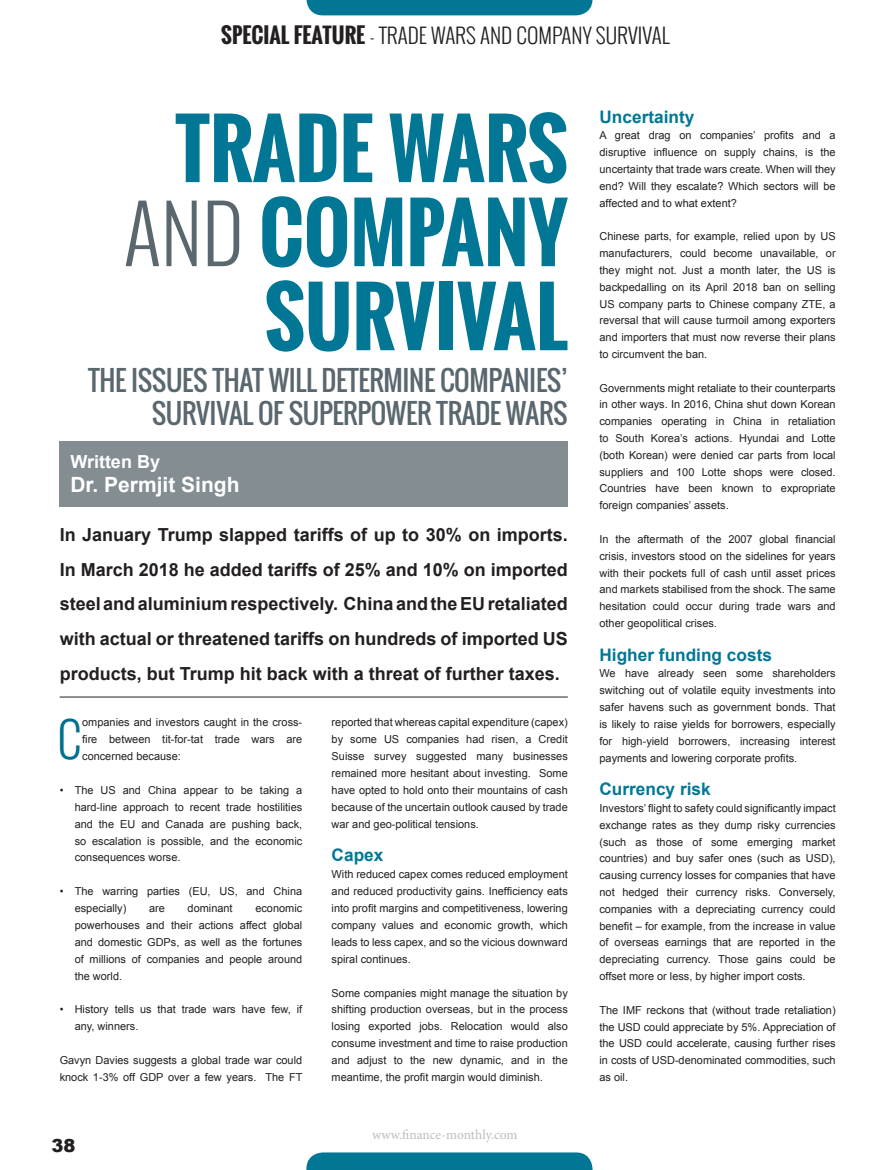
<style>
.page{position:relative;width:893px;height:1170px;background:#fff}
.page>*{position:absolute;margin:0;border:0;box-sizing:border-box;transform-origin:0 0}
.t1{font:700 78px/84px "Oswald";color:#017795;text-align:right}
.t2{font:300 48px "Oswald";color:#01708e}
.t3{font:27px/33px "Oswald";letter-spacing:-.015em;color:#5a676e;text-align:right}
.t4{font:300 21px "Oswald";color:#231f20}
.t5{font:700 21px "Arial";color:#fff}
.t6{font:700 18px/34.7px "Arial";color:#231f20;text-align:justify}
.t7{font:700 18px "Arial";color:#fff}
.t8{font:900 18px "Arial";color:#231f20}
.t9{font:700 17.25px "Arial";color:#017795}
.t10{font:13.5px "Minion Pro";letter-spacing:-.005em;color:#bcbdc0}
.t11{font:10.95px/16.8px "Arial";color:#231f20;text-align:justify}
.s1{font-weight:700}
.s2{font-weight:300;color:#5a676e}
</style>
<div class="page">
<svg style="left:306px;top:1152px;width:286px;height:17px;background:#0d7d9a"></svg>
<div style="left:306px;top:0;width:286px;height:15px;background:#017795"></div>
<div style="left:60px;top:441px;width:508px;height:66px;background:#838d92"></div>
<hr style="left:60px;top:696px;width:508px;height:1px;background:#231f20">
<h3 class="t4" style="left:221px;top:20px;width:450px"><span class="s1">SPECIAL FEATURE</span> - TRADE WARS AND COMPANY SURVIVAL</h3>
<h1 class="t1" style="left:124px;top:107px;width:445px">TRADE WARS<br><span class="s2">AND</span> COMPANY<br>SURVIVAL</h1>
<h3 class="t3" style="left:88px;top:364px;width:481px">THE ISSUES THAT WILL DETERMINE COMPANIES’<br>SURVIVAL OF SUPERPOWER TRADE WARS</h3>
<h3 class="t7" style="left:70px;top:450px;width:91px">Written By</h3>
<h3 class="t5" style="left:70px;top:471px;width:171px">Dr. Permjit Singh</h3>
<p class="t6" style="left:60px;top:518px;width:510px">In January Trump slapped tariffs of up to 30% on imports.<br>In March 2018 he added tariffs of 25% and 10% on imported steel and aluminium respectively. China and the EU retaliated with actual or threatened tariffs on hundreds of imported US products, but Trump hit back with a threat of further taxes.</p>
<h2 class="t2" style="left:57px;top:704px;width:26px">C</h2>
<p class="t11" style="left:332px;top:714px;width:238px">reported that whereas capital expenditure (capex) by some US companies had risen, a Credit Suisse survey suggested many businesses remained more hesitant about investing. Some have opted to hold onto their mountains of cash because of the uncertain outlook caused by trade war and geo-political tensions.</p>
<h3 class="t9" style="left:332px;top:843px;width:53px">Capex</h3>
<p class="t11" style="left:332px;top:866px;width:238px">With reduced capex comes reduced employment and reduced productivity gains. Inefficiency eats into profit margins and competitiveness, lowering company values and economic growth, which leads to less capex, and so the vicious downward spiral continues.</p>
<p class="t11" style="left:332px;top:984px;width:238px">Some companies might manage the situation by shifting production overseas, but in the process losing exported jobs. Relocation would also consume investment and time to raise production and adjust to the new dynamic, and in the meantime, the profit margin would diminish.</p>
<p class="t11" style="left:82px;top:714px;width:222px">ompanies and investors caught in the cross&shy;fire between tit-for-tat trade wars are concerned because:</p>
<p class="t11" style="left:75px;top:781px;width:229px;text-indent:-15px">• The US and China appear to be taking a hard-line approach to recent trade hostilities and the EU and Canada are pushing back, so escalation is possible, and the economic consequences worse.</p>
<p class="t11" style="left:75px;top:882px;width:229px;text-indent:-15px">• The warring parties (EU, US, and China especially)</p>
<p class="t11" style="left:75px;top:899px;width:229px;text-indent:181px">economic powerhouses and their actions affect global and domestic GDPs, as well as the fortunes of millions of companies and people around the world.</p>
<p class="t11" style="left:75px;top:1001px;width:229px;text-indent:-15px">• History tells us that trade wars have few, if any, winners.</p>
<p class="t11" style="left:60px;top:1051px;width:244px">Gavyn Davies suggests a global trade war could knock 1-3% off GDP over a few years. The FT</p>
<p class="t11" style="left:149px;top:899px;width:17px">are</p>
<p class="t11" style="left:188px;top:899px;width:47px">dominant</p>
<h3 class="t8" style="left:52px;top:1132px;width:26px">38</h3>
<p class="t10" style="left:372px;top:1125px;width:147px">www.finance-monthly.com</p>
<h3 class="t9" style="left:599px;top:105px;width:96px">Uncertainty</h3>
<p class="t11" style="left:599px;top:127px;width:238px">A great drag on companies’ profits and a disruptive influence on supply chains, is the uncertainty that trade wars create. When will they end? Will they escalate? Which sectors will be affected and to what extent?</p>
<p class="t11" style="left:599px;top:228px;width:238px">Chinese parts, for example, relied upon by US manufacturers, could become unavailable, or they might not. Just a month later, the US is backpedalling on its April 2018 ban on selling US company parts to Chinese company ZTE, a reversal that will cause turmoil among exporters and importers that must now reverse their plans to circumvent the ban.</p>
<p class="t11" style="left:599px;top:379px;width:238px">Governments might retaliate to their counterparts in other ways. In 2016, China shut down Korean companies operating in China in retaliation to South Korea’s actions. Hyundai and Lotte (both Korean) were denied car parts from local suppliers and 100 Lotte shops were closed.<br>Countries have been known to expropriate foreign companies’ assets.</p>
<p class="t11" style="left:599px;top:530px;width:238px">In the aftermath of the 2007 global financial crisis, investors stood on the sidelines for years with their pockets full of cash until asset prices and markets stabilised from the shock. The same hesitation could occur during trade wars and other geopolitical crises.</p>
<h3 class="t9" style="left:599px;top:643px;width:174px">Higher funding costs</h3>
<p class="t11" style="left:599px;top:665px;width:238px">We have already seen some shareholders switching out of volatile equity investments into safer havens such as government bonds. That is likely to raise yields for borrowers, especially for high-yield borrowers, increasing interest payments and lowering corporate profits.</p>
<h3 class="t9" style="left:599px;top:777px;width:113px">Currency risk</h3>
<p class="t11" style="left:599px;top:799px;width:238px">Investors’ flight to safety could significantly impact exchange rates as they dump risky currencies (such as those of some emerging market countries) and buy safer ones (such as USD), causing currency losses for companies that have not hedged their currency risks. Conversely, companies with a depreciating currency could benefit – for example, from the increase in value of overseas earnings that are reported in the depreciating currency. Those gains could be offset more or less, by higher import costs.</p>
<p class="t11" style="left:599px;top:1001px;width:238px">The IMF reckons that (without trade retaliation) the USD could appreciate by 5%. Appreciation of the USD could accelerate, causing further rises in costs of USD-denominated commodities, such as oil.</p>
</div>
